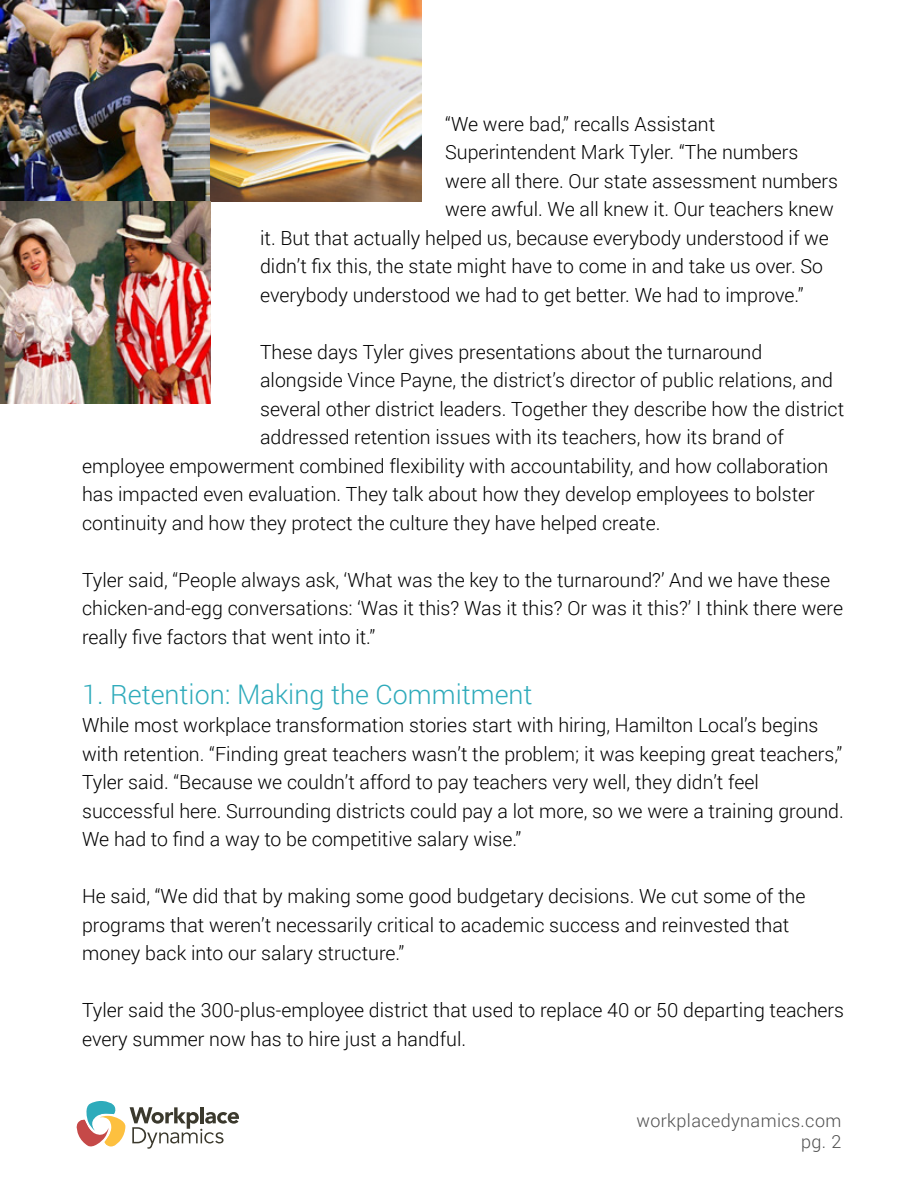
<style>
.page{position:relative;width:918px;height:1188px;background:#fff}
.page>*{position:absolute;margin:0;border:0;box-sizing:border-box;transform-origin:0 0}
.t1{font:300 27px "Roboto";color:#2fabbb}
.t2{font:300 19.5px/28.5px "Roboto";color:#000}
.t3{font:300 18px/21.6px "Roboto";letter-spacing:.02em;color:#4f4f4f;text-align:right}
</style>
<div class="page">
<svg style="left:77px;top:1101px;width:162px;height:48px"></svg>
<img style="left:0;top:0;width:421px;height:202px">
<img style="left:0;top:202px;width:211px;height:201px">
<p class="t2" style="left:445px;top:109px;width:272px">“We were bad,” recalls Assistant</p>
<p class="t2" style="left:445px;top:137px;width:355px">Superintendent Mark Tyler. “The numbers</p>
<p class="t2" style="left:445px;top:166px;width:394px">were all there. Our state assessment numbers</p>
<p class="t2" style="left:445px;top:194px;width:390px">were awful. We all knew it. Our teachers knew</p>
<p class="t2" style="left:260px;top:223px;width:570px">it. But that actually helped us, because everybody understood if we</p>
<p class="t2" style="left:260px;top:251px;width:564px">didn’t fix this, the state might have to come in and take us over. So</p>
<p class="t2" style="left:260px;top:280px;width:545px">everybody understood we had to get better. We had to improve.”</p>
<p class="t2" style="left:260px;top:337px;width:504px">These days Tyler gives presentations about the turnaround</p>
<p class="t2" style="left:260px;top:365px;width:575px">alongside Vince Payne, the district’s director of public relations, and</p>
<p class="t2" style="left:260px;top:394px;width:586px">several other district leaders. Together they describe how the district</p>
<p class="t2" style="left:260px;top:422px;width:525px">addressed retention issues with its teachers, how its brand of</p>
<p class="t2" style="left:82px;top:451px;width:748px">employee empowerment combined flexibility with accountability, and how collaboration</p>
<p class="t2" style="left:82px;top:479px;width:734px">has impacted even evaluation. They talk about how they develop employees to bolster</p>
<p class="t2" style="left:82px;top:508px;width:580px">continuity and how they protect the culture they have helped create.</p>
<p class="t2" style="left:82px;top:565px;width:762px">Tyler said, “People always ask, ‘What was the key to the turnaround?’ And we have these chicken-and-egg conversations: ‘Was it this? Was it this? Or was it this?’ I think there were really five factors that went into it.”</p>
<h1 class="t1" style="left:82px;top:675px;width:452px">1. Retention: Making the Commitment</h1>
<p class="t2" style="left:82px;top:710px;width:763px">While most workplace transformation stories start with hiring, Hamilton Local’s begins with retention. “Finding great teachers wasn’t the problem; it was keeping great teachers,” Tyler said. “Because we couldn’t afford to pay teachers very well, they didn’t feel successful here. Surrounding districts could pay a lot more, so we were a training ground.<br>We had to find a way to be competitive salary wise.”</p>
<p class="t2" style="left:82px;top:881px;width:725px">He said, “We did that by making some good budgetary decisions. We cut some of the programs that weren’t necessarily critical to academic success and reinvested that money back into our salary structure.”</p>
<p class="t2" style="left:82px;top:995px;width:764px">Tyler said the 300-plus-employee district that used to replace 40 or 50 departing teachers every summer now has to hire just a handful.</p>
<p class="t3" style="left:636px;top:1109px;width:206px">workplacedynamics.com pg. 2</p>
</div>
